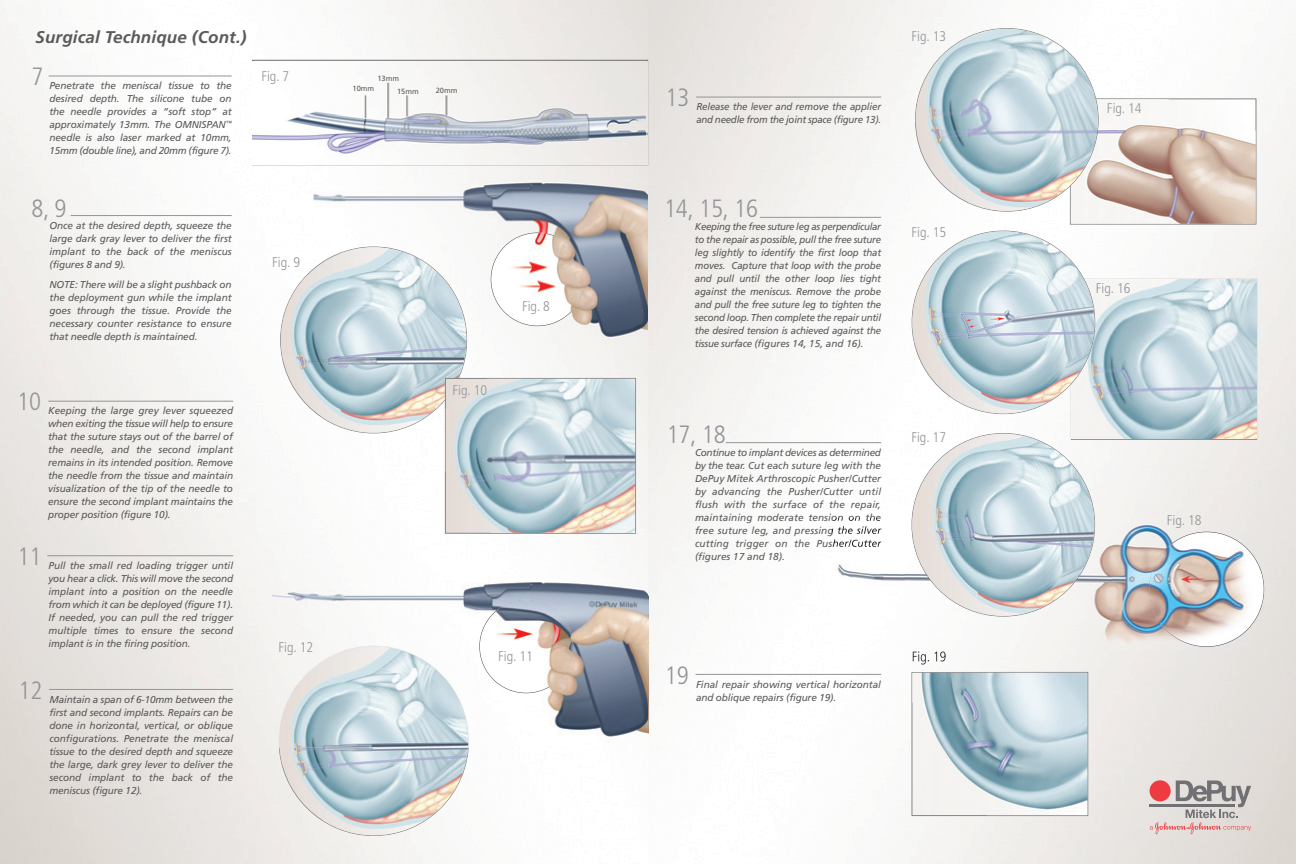
<style>
.page{position:relative;width:1296px;height:864px;background:#fff}
.page>*{position:absolute;margin:0;border:0;box-sizing:border-box;transform-origin:0 0}
.t1{font:300 condensed 25px "Frutiger";color:#939598}
.t2{font:italic 700 17px "Frutiger";letter-spacing:.01em;color:#5b5959}
.t3{font:300 condensed 14px "Frutiger";color:#939598}
.t4{font:italic 10px/13px "Frutiger";letter-spacing:-.01em;color:#5b5959;text-align:justify}
.t5{font:7.5px/12.5px "Frutiger";color:#5b5959}
</style>
<div class="page">
<svg style="left:648px;top:0;width:648px;height:864px;fill:#f6f5f4"></svg>
<svg style="left:1150px;top:781px;width:101px;height:53px;background:#c8b4b3"></svg>
<img style="left:1071px;top:99px;width:185px;height:125px">
<hr style="left:696px;top:97px;width:185px;height:1px;background:#939598">
<hr style="left:760px;top:217px;width:121px;height:1px;background:#939598">
<hr style="left:726px;top:442px;width:155px;height:1px;background:#939598">
<hr style="left:49px;top:76px;width:183px;height:1px;background:#939598">
<hr style="left:71px;top:215px;width:161px;height:1px;background:#939598">
<div style="left:252px;top:60px;width:396px;height:105px;border:1px solid #6c6d70"></div>
<img style="left:253px;top:62px;width:394px;height:102px">
<img style="left:314px;top:167px;width:334px;height:189px">
<img style="left:491px;top:233px;width:93px;height:93px">
<svg style="left:915px;top:28px;width:184px;height:184px"></svg>
<img style="left:916px;top:29px;width:182px;height:182px">
<img style="left:912px;top:673px;width:175px;height:142px">
<img style="left:1072px;top:280px;width:184px;height:159px">
<img style="left:912px;top:231px;width:182px;height:182px">
<img style="left:281px;top:247px;width:185px;height:186px">
<img style="left:833px;top:515px;width:429px;height:157px">
<svg style="left:912px;top:672px;width:15px;height:1px"></svg>
<img style="left:913px;top:651px;width:33px;height:14px">
<img style="left:1149px;top:532px;width:113px;height:115px">
<hr style="left:696px;top:674px;width:185px;height:1px;background:#939598">
<div style="left:445px;top:378px;width:191px;height:156px;border:1px solid #858484"></div>
<img style="left:446px;top:379px;width:189px;height:154px">
<img style="left:279px;top:748px;width:190px;height:87px">
<hr style="left:48px;top:401px;width:185px;height:1px;background:#939598">
<hr style="left:47px;top:555px;width:186px;height:1px;background:#939598">
<hr style="left:49px;top:689px;width:184px;height:1px;background:#939598">
<img style="left:269px;top:559px;width:379px;height:189px">
<img style="left:648px;top:559px;width:1px;height:189px">
<img style="left:279px;top:646px;width:189px;height:102px">
<img style="left:479px;top:600px;width:94px;height:93px">
<img style="left:912px;top:434px;width:182px;height:182px">
<h2 class="t2" style="left:35px;top:30px;width:213px">Surgical Technique (Cont.)</h2>
<h1 class="t1" style="left:32px;top:66px;width:13px">7</h1>
<p class="t4" style="left:50px;top:80px;width:184px">Penetrate the meniscal tissue to the desired depth. The silicone tube on the needle provides a “soft stop” at approximately 13mm. The OMNISPAN<sup>™ </sup>needle is also laser marked at 10mm, 15mm (double line), and 20mm (figure 7).</p>
<h3 class="t3" style="left:261px;top:70px;width:29px">Fig. 7</h3>
<h1 class="t1" style="left:32px;top:198px;width:37px">8, 9</h1>
<p class="t4" style="left:50px;top:219px;width:184px">Once at the desired depth, squeeze the large dark gray lever to deliver the first implant to the back of the meniscus (figures 8 and 9).</p>
<p class="t4" style="left:50px;top:279px;width:184px">NOTE: There will be a slight pushback on the deployment gun while the implant goes through the tissue. Provide the necessary counter resistance to ensure that needle depth is maintained.</p>
<h3 class="t3" style="left:272px;top:256px;width:29px">Fig. 9</h3>
<h1 class="t1" style="left:17px;top:392px;width:25px">10</h1>
<p class="t4" style="left:48px;top:405px;width:186px">Keeping the large grey lever squeezed when exiting the tissue will help to ensure that the suture stays out of the barrel of the needle, and the second implant remains in its intended position. Remove the needle from the tissue and maintain visualization of the tip of the needle to ensure the second implant maintains the proper position (figure 10).</p>
<h1 class="t1" style="left:18px;top:546px;width:25px">11</h1>
<p class="t4" style="left:49px;top:560px;width:186px">Pull the small red loading trigger until you hear a click. This will move the second implant into a position on the needle from which it can be deployed (figure 11).<br>If needed, you can pull the red trigger multiple times to ensure the second implant is in the firing position.</p>
<h1 class="t1" style="left:18px;top:680px;width:25px">12</h1>
<p class="t4" style="left:49px;top:693px;width:185px">Maintain a span of 6-10mm between the first and second implants. Repairs can be done in horizontal, vertical, or oblique configurations. Penetrate the meniscal tissue to the desired depth and squeeze the large, dark grey lever to deliver the second implant to the back of the meniscus (figure 12).</p>
<h3 class="t3" style="left:279px;top:641px;width:36px">Fig. 12</h3>
<p class="t5" style="left:353px;top:82px;width:23px">10mm</p>
<p class="t5" style="left:397px;top:73px;width:23px;text-indent:-20px">13mm<br>15mm</p>
<p class="t5" style="left:436px;top:84px;width:23px">20mm</p>
<h3 class="t3" style="left:453px;top:384px;width:36px">Fig. 10</h3>
<h3 class="t3" style="left:522px;top:301px;width:29px">Fig. 8</h3>
<h3 class="t3" style="left:498px;top:650px;width:36px">Fig. 11</h3>
<h1 class="t1" style="left:665px;top:88px;width:25px">13</h1>
<p class="t4" style="left:696px;top:101px;width:186px">Release the lever and remove the applier and needle from the joint space (figure 13).</p>
<h1 class="t1" style="left:664px;top:198px;width:96px">14, 15, 16</h1>
<p class="t4" style="left:695px;top:221px;width:188px">Keeping the free suture leg as perpendicular to the repair as possible, pull the free suture leg slightly to identify the first loop that moves. Capture that loop with the probe and pull until the other loop lies tight against the meniscus. Remove the probe and pull the free suture leg to tighten the second loop. Then complete the repair until the desired tension is achieved against the tissue surface (figures 14, 15, and 16).</p>
<h1 class="t1" style="left:667px;top:424px;width:60px">17, 18</h1>
<p class="t4" style="left:695px;top:447px;width:188px">Continue to implant devices as determined by the tear. Cut each suture leg with the DePuy Mitek Arthroscopic Pusher/Cutter by advancing the Pusher/Cutter until flush with the surface of the repair, maintaining moderate tension on the free suture leg, and pressing the silver cutting trigger on the Pusher/Cutter (figures 17 and 18).</p>
<h3 class="t3" style="left:912px;top:31px;width:36px">Fig. 13</h3>
<h3 class="t3" style="left:911px;top:227px;width:36px">Fig. 15</h3>
<h3 class="t3" style="left:911px;top:432px;width:36px">Fig. 17</h3>
<h1 class="t1" style="left:665px;top:665px;width:25px">19</h1>
<p class="t4" style="left:696px;top:678px;width:187px">Final repair showing vertical horizontal and oblique repairs (figure 19).</p>
<h3 class="t3" style="left:1107px;top:103px;width:36px">Fig. 14</h3>
<h3 class="t3" style="left:1096px;top:283px;width:36px">Fig. 16</h3>
<h3 class="t3" style="left:1167px;top:514px;width:36px">Fig. 18</h3>
</div>
